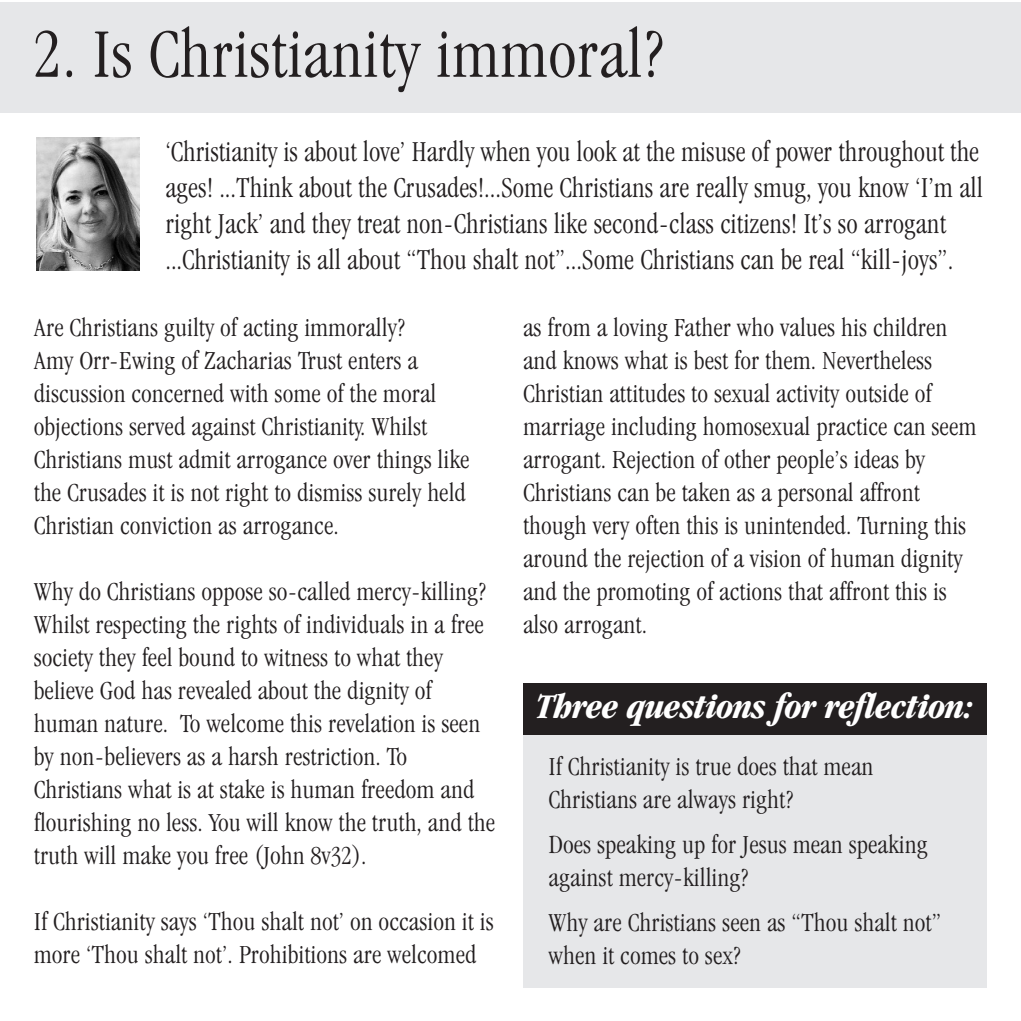
<style>
.page{position:relative;width:1021px;height:1021px;background:#fff}
.page>*{position:absolute;margin:0;border:0;box-sizing:border-box;transform-origin:0 0}
.t1{font:300 condensed 72px "Garamond IT Cby BT";color:#231f20;scale:1.05 1}
.t2{font:italic 700 condensed 36px "Garamond IT Cby BT";letter-spacing:-.025em;color:#fff;scale:1.05 1}
.t3{font:300 condensed 30px/36px "Garamond IT Cby BT";color:#231f20}
.t4{font:300 condensed 27px/33px "Garamond IT Cby BT";color:#231f20;scale:1.05 1}
</style>
<div class="page">
<div style="left:0;top:2px;width:1020px;height:110px;background:#e6e7e9"></div>
<div style="left:523px;top:733px;width:463px;height:254px;background:#e6e7e9"></div>
<div style="left:523px;top:683px;width:463px;height:52px;background:#231f20"></div>
<img style="left:37px;top:138px;width:102px;height:133px">
<h1 class="t1" style="left:34px;top:25px;width:602px">2. Is Christianity immoral?</h1>
<p class="t3" style="left:165px;top:135px;width:819px">‘Christianity is about love’ Hardly when you look at the misuse of power throughout the ages! ...Think about the Crusades!...Some Christians are really smug, you know ‘I’m all right Jack’ and they treat non-Christians like second-class citizens! It’s so arrogant ...Christianity is all about “Thou shalt not”...Some Christians can be real “kill-joys”.</p>
<p class="t4" style="left:34px;top:313px;width:416px">Are Christians guilty of acting immorally?<br>Amy Orr-Ewing of Zacharias Trust enters a discussion concerned with some of the moral objections served against Christianity. Whilst Christians must admit arrogance over things like the Crusades it is not right to dismiss surely held Christian conviction as arrogance.</p>
<p class="t4" style="left:34px;top:577px;width:441px">Why do Christians oppose so-called mercy-killing?<br>Whilst respecting the rights of individuals in a free society they feel bound to witness to what they believe God has revealed about the dignity of human nature. To welcome this revelation is seen by non-believers as a harsh restriction. To Christians what is at stake is human freedom and flourishing no less. You will know the truth, and the truth will make you free (John 8v32).</p>
<p class="t4" style="left:34px;top:907px;width:439px">If Christianity says ‘Thou shalt not’ on occasion it is more ‘Thou shalt not’. Prohibitions are welcomed</p>
<p class="t4" style="left:523px;top:313px;width:433px">as from a loving Father who values his children and knows what is best for them. Nevertheless Christian attitudes to sexual activity outside of marriage including homosexual practice can seem arrogant. Rejection of other people’s ideas by Christians can be taken as a personal affront though very often this is unintended. Turning this around the rejection of a vision of human dignity and the promoting of actions that affront this is also arrogant.</p>
<h2 class="t2" style="left:536px;top:691px;width:418px">Three questions for reflection:</h2>
<p class="t4" style="left:548px;top:752px;width:311px">If Christianity is true does that mean<br>Christians are always right?</p>
<p class="t4" style="left:548px;top:830px;width:362px">Does speaking up for Jesus mean speaking against mercy-killing?</p>
<p class="t4" style="left:548px;top:908px;width:375px">Why are Christians seen as “Thou shalt not” when it comes to sex?</p>
</div>
